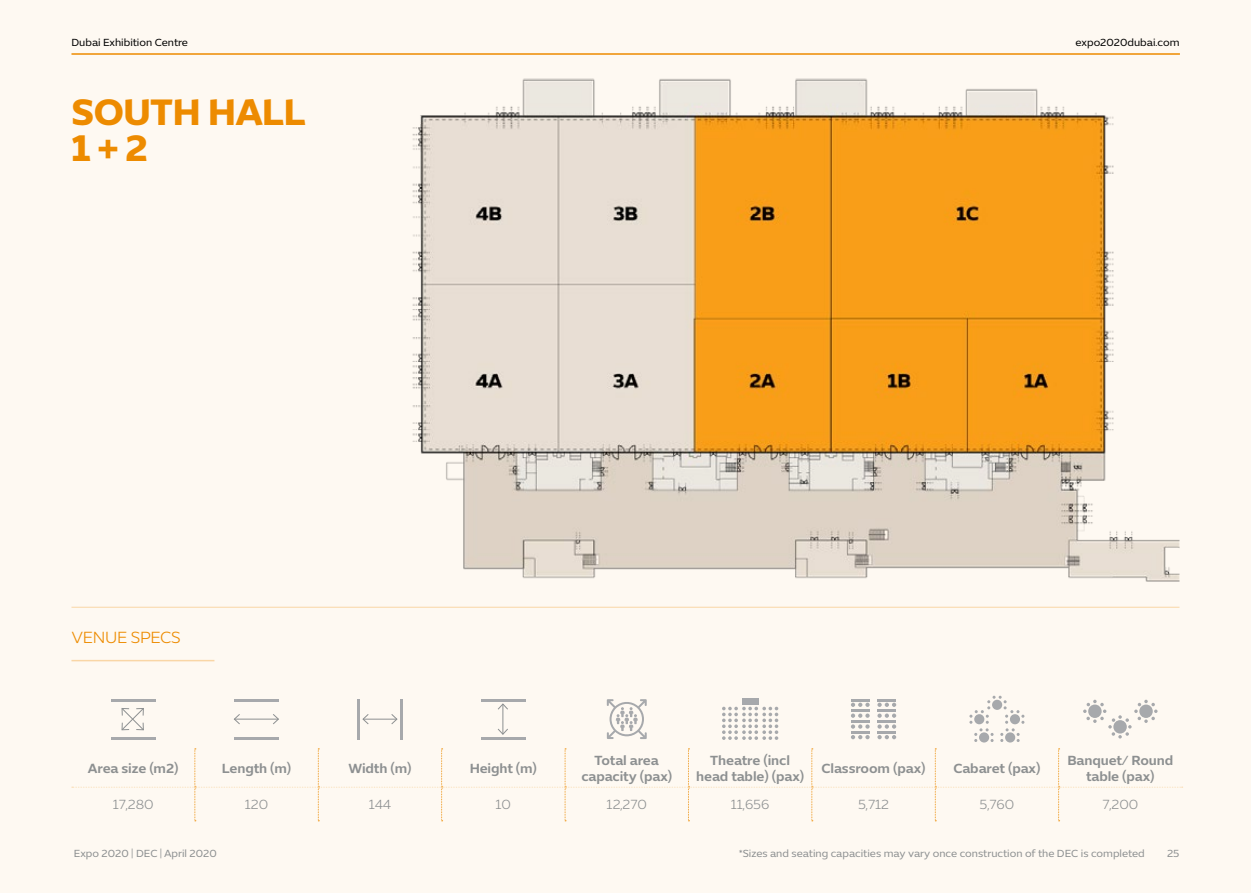
<style>
.page{position:relative;width:1251px;height:893px;background:#fff}
.page>*{position:absolute;margin:0;border:0;box-sizing:border-box;transform-origin:0 0}
.t1{font:700 37.5px/35.7px "Expo Sans Std";letter-spacing:-.02em;color:#ed8b00}
.t2{font:300 16.5px "Expo Sans Std";letter-spacing:-.02em;color:#ed8b00}
.t3{font:600 13.5px/16.5px "Expo Sans Std";letter-spacing:-.01em;color:#8d9091;text-align:center}
.t4{font:300 13.5px "Expo Sans Std";letter-spacing:-.005em;color:#8d9091}
.t5{font:10.5px "Expo Sans Std";color:#8d9091}
.t6{font:10.5px "Expo Sans Std";color:#000}
</style>
<div class="page">
<div style="left:0;top:0;width:1250px;height:893px;background:#fef9f2"></div>
<hr style="left:71px;top:607px;width:1108px;height:1px;background:#f9d6a6">
<hr style="left:71px;top:660px;width:143px;height:1px;background:#f9d6a6">
<img style="left:412px;top:78px;width:767px;height:504px">
<svg style="left:72px;top:748px;width:1110px;height:73px"></svg>
<hr style="left:111px;top:699px;width:45px;height:2px;background:#a7a9ac">
<hr style="left:111px;top:737px;width:45px;height:2px;background:#a7a9ac">
<svg style="left:121px;top:708px;width:23px;height:23px"></svg>
<hr style="left:234px;top:699px;width:45px;height:2px;background:#a7a9ac">
<hr style="left:234px;top:737px;width:45px;height:2px;background:#a7a9ac">
<hr style="left:234px;top:719px;width:44px;height:1px;background:#8d9091">
<svg style="left:272px;top:714px;width:7px;height:11px"></svg>
<svg style="left:234px;top:714px;width:6px;height:11px"></svg>
<hr style="left:400px;top:699px;width:2px;height:40px;background:#a7a9ac">
<hr style="left:357px;top:699px;width:2px;height:40px;background:#a7a9ac">
<hr style="left:363px;top:719px;width:34px;height:1px;background:#8d9091">
<svg style="left:362px;top:714px;width:7px;height:10px"></svg>
<svg style="left:390px;top:714px;width:8px;height:10px"></svg>
<hr style="left:481px;top:699px;width:44px;height:2px;background:#a7a9ac">
<hr style="left:481px;top:737px;width:44px;height:2px;background:#a7a9ac">
<hr style="left:502px;top:704px;width:1px;height:30px;background:#8d9091">
<svg style="left:498px;top:703px;width:10px;height:7px"></svg>
<svg style="left:497px;top:728px;width:11px;height:7px"></svg>
<svg style="left:606px;top:699px;width:40px;height:40px"></svg>
<div style="left:741px;top:698px;width:17px;height:6px;background:#a7a9ac"></div>
<svg style="left:722px;top:707px;width:56px;height:33px"></svg>
<svg style="left:851px;top:699px;width:18px;height:40px"></svg>
<svg style="left:877px;top:699px;width:19px;height:40px"></svg>
<svg style="left:969px;top:696px;width:55px;height:46px"></svg>
<svg style="left:1083px;top:700px;width:74px;height:38px"></svg>
<hr style="left:71px;top:53px;width:1108px;height:2px;background:#ed8b00">
<p class="t6" style="left:71px;top:36px;width:118px">Dubai Exhibition Centre</p>
<h1 class="t1" style="left:71px;top:93px;width:236px">SOUTH HALL<br>1 + 2</h1>
<p class="t2" style="left:71px;top:628px;width:111px">VENUE SPECS</p>
<p class="t6" style="left:1075px;top:36px;width:105px">expo2020dubai.com</p>
<p class="t3" style="left:88px;top:760px;width:92px">Area size (m2)</p>
<p class="t3" style="left:222px;top:760px;width:71px">Length (m)</p>
<p class="t3" style="left:348px;top:760px;width:65px">Width (m)</p>
<p class="t3" style="left:469px;top:760px;width:69px">Height (m)</p>
<p class="t3" style="left:581px;top:751px;width:92px">Total area capacity (pax)</p>
<p class="t3" style="left:696px;top:751px;width:109px">Theatre (incl head table) (pax)</p>
<p class="t3" style="left:821px;top:760px;width:105px">Classroom (pax)</p>
<p class="t3" style="left:953px;top:760px;width:88px">Cabaret (pax)</p>
<p class="t3" style="left:1067px;top:751px;width:107px">Banquet/ Round table (pax)</p>
<p class="t4" style="left:113px;top:797px;width:42px">17,280</p>
<p class="t4" style="left:245px;top:797px;width:25px">120</p>
<p class="t4" style="left:368px;top:797px;width:24px">144</p>
<p class="t4" style="left:495px;top:797px;width:17px">10</p>
<p class="t4" style="left:606px;top:797px;width:42px">12,270</p>
<p class="t4" style="left:730px;top:797px;width:40px">11,656</p>
<p class="t4" style="left:858px;top:797px;width:32px">5,712</p>
<p class="t4" style="left:979px;top:797px;width:36px">5,760</p>
<p class="t4" style="left:1102px;top:797px;width:37px">7,200</p>
<p class="t5" style="left:74px;top:847px;width:144px">Expo 2020 | DEC | April 2020</p>
<p class="t5" style="left:738px;top:847px;width:407px">*Sizes and seating capacities may vary once construction of the DEC is completed</p>
<p class="t5" style="left:1166px;top:847px;width:14px">25</p>
</div>
